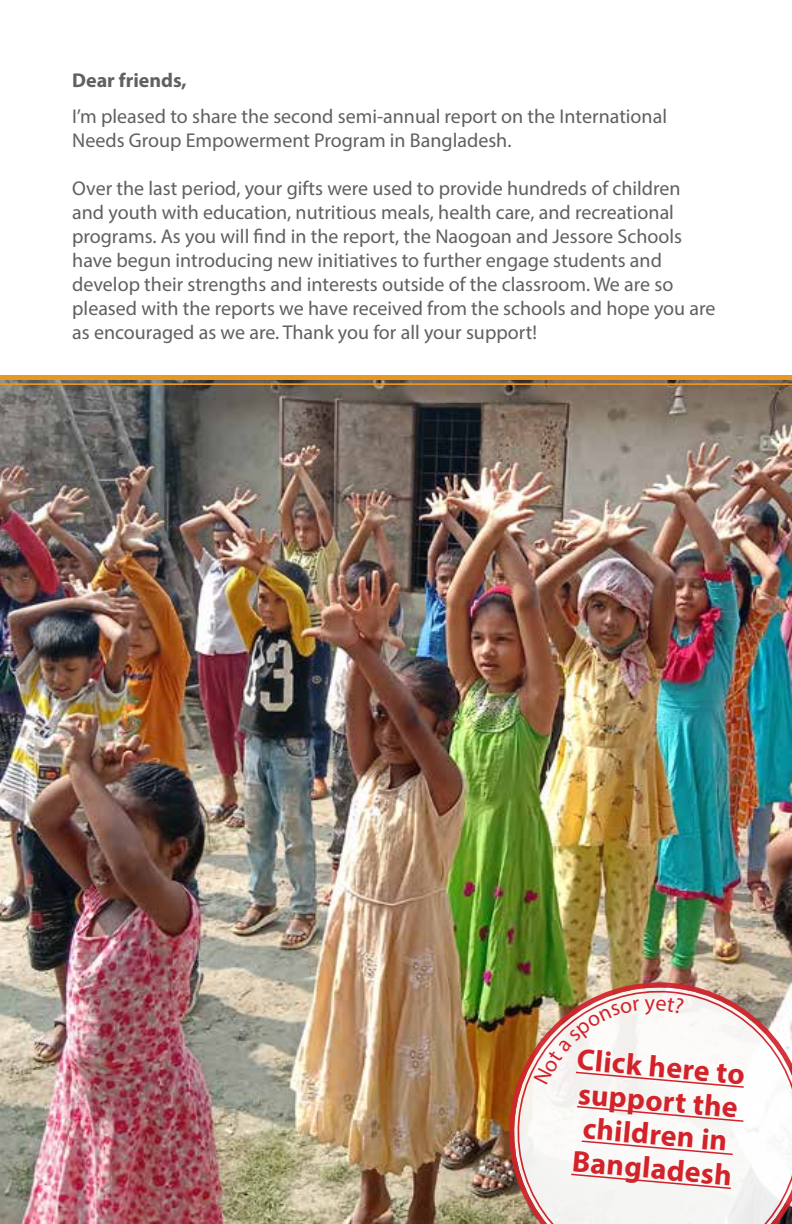
<style>
.page{position:relative;width:792px;height:1224px;background:#fff}
.page>*{position:absolute;margin:0;border:0;box-sizing:border-box;transform-origin:0 0}
.t1{font:700 30px/34px "Myriad Pro";color:#d2232a}
.t2{font:20px/24px "Myriad Pro";color:#5f6062}
.t3{font:700 20px "Myriad Pro";color:#5f6062}
</style>
<div class="page">
<img style="left:0;top:383px;width:792px;height:841px">
<img style="left:500px;top:973px;width:292px;height:251px">
<svg style="left:510px;top:984px;width:282px;height:240px"></svg>
<svg style="left:575px;top:1105px;width:170px;height:18px"></svg>
<svg style="left:580px;top:1140px;width:154px;height:16px"></svg>
<svg style="left:570px;top:1173px;width:162px;height:17px"></svg>
<img style="left:534px;top:954px;width:211px;height:135px">
<p class="t3" style="left:72px;top:67px;width:116px">Dear friends,</p>
<p class="t2" style="left:72px;top:104px;width:596px">I’m pleased to share the second semi-annual report on the International<br>Needs Group Empowerment Program in Bangladesh.</p>
<p class="t2" style="left:72px;top:176px;width:645px">Over the last period, your gifts were used to provide hundreds of children and youth with education, nutritious meals, health care, and recreational programs. As you will find in the report, the Naogoan and Jessore Schools have begun introducing new initiatives to further engage students and develop their strengths and interests outside of the classroom. We are so pleased with the reports we have received from the schools and hope you are as encouraged as we are. Thank you for all your support!</p>
<h1 class="t1" style="left:579px;top:1041px;width:170px;rotate:5deg">Click here to support the children in<br>Bangladesh</h1>
</div>
